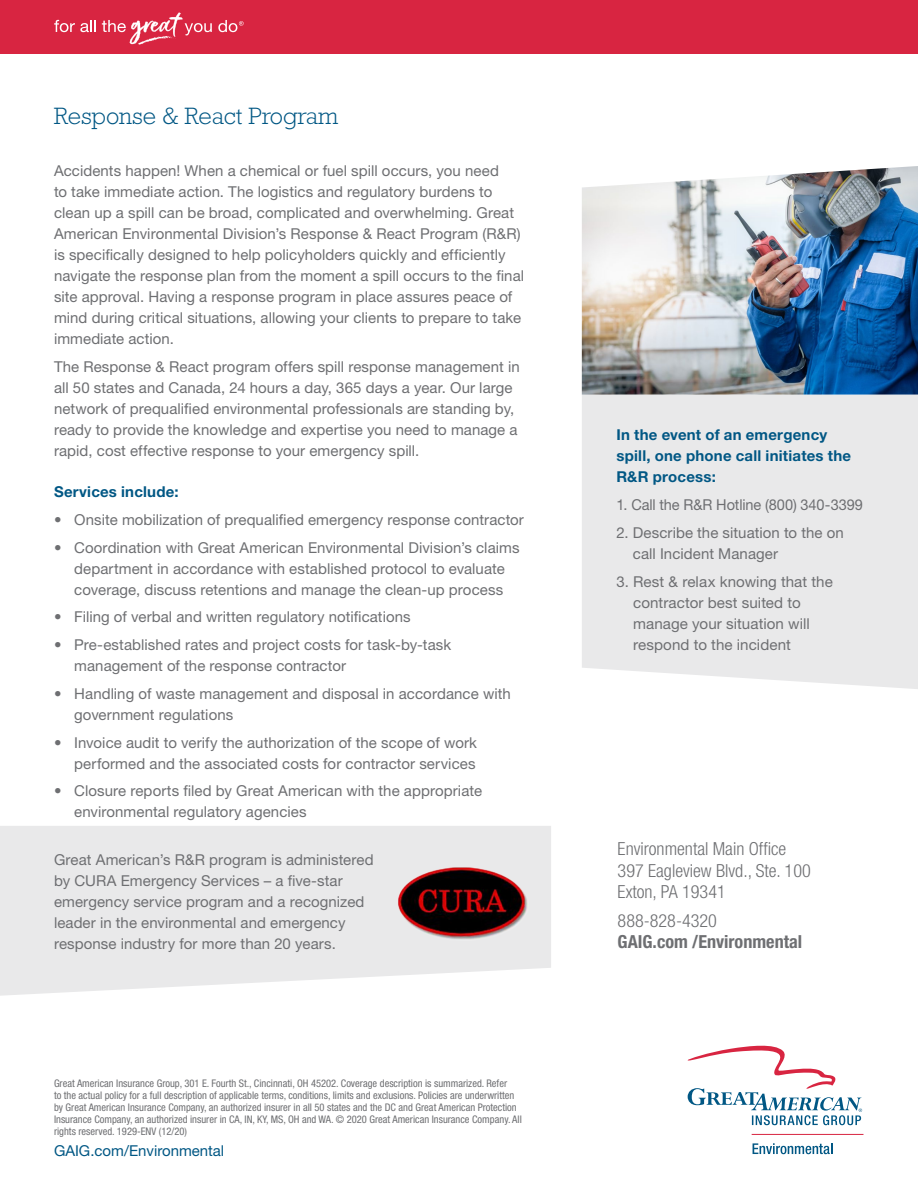
<style>
.page{position:relative;width:918px;height:1188px;background:#fff}
.page>*{position:absolute;margin:0;border:0;box-sizing:border-box;transform-origin:0 0}
.Section_Header{font:300 24px "Rockwell Std";color:#015784}
.Sidebar_Address_Info{font:300 condensed 18px/21.6px "Helvetica Neue LT Std";color:#6e6f72}
.Sidebar_Address_Info-2{font:700 condensed 18px/21.6px "Helvetica Neue LT Std";color:#6e6f72}
.Body_Copy{font:15px/21px "Helvetica Neue LT Std";letter-spacing:.005em;color:#6e6f72}
.Subhead_B__Blue{font:700 15px/21px "Helvetica Neue LT Std";letter-spacing:.015em;color:#015784}
.t1{font:15px "Helvetica Neue LT Std";color:#015784}
.Disclosure{font:condensed 10.5px/12px "Helvetica Neue LT Std";color:#6e6f72}
.s1{font-weight:300}
</style>
<div class="page">
<div style="left:0;top:0;width:918px;height:54px;background:#d82541"></div>
<svg style="left:0;top:826px;width:551px;height:170px;background:#ebebec"></svg>
<div style="left:582px;top:395px;width:336px;height:294px;background:#e9e9ea"></div>
<img style="left:390px;top:859px;width:147px;height:88px">
<img style="left:582px;top:166px;width:336px;height:229px">
<svg style="left:687px;top:1045px;width:175px;height:80px"></svg>
<svg style="left:753px;top:1143px;width:79px;height:11px"></svg>
<hr style="left:752px;top:1134px;width:111px;height:1px;background:#d82541">
<svg style="left:54px;top:20px;width:42px;height:12px"></svg>
<svg style="left:102px;top:13px;width:110px;height:32px"></svg>
<svg style="left:218px;top:20px;width:26px;height:12px"></svg>
<h1 class="Section_Header" style="left:54px;top:103px;width:286px">Response &amp; React Program</h1>
<p class="Body_Copy" style="left:54px;top:160px;width:472px">Accidents happen! When a chemical or fuel spill occurs, you need<br>to take immediate action. The logistics and regulatory burdens to clean up a spill can be broad, complicated and overwhelming. Great American Environmental Division’s Response &amp; React Program (R&amp;R) is specifically designed to help policyholders quickly and efficiently navigate the response plan from the moment a spill occurs to the final site approval. Having a response program in place assures peace of mind during critical situations, allowing your clients to prepare to take immediate action.</p>
<p class="Body_Copy" style="left:54px;top:356px;width:467px">The Response &amp; React program offers spill response management in all 50 states and Canada, 24 hours a day, 365 days a year. Our large network of prequalified environmental professionals are standing by, ready to provide the knowledge and expertise you need to manage a rapid, cost effective response to your emergency spill.</p>
<h2 class="Subhead_B__Blue" style="left:54px;top:481px;width:126px">Services include:</h2>
<p class="Body_Copy" style="left:54px;top:509px;width:471px">• Onsite mobilization of prequalified emergency response contractor</p>
<p class="Body_Copy" style="left:54px;top:537px;width:467px;text-align:center">• Coordination with Great American Environmental Division’s claims department in accordance with established protocol to evaluate coverage, discuss retentions and manage the clean-up process</p>
<p class="Body_Copy" style="left:54px;top:606px;width:358px">• Filing of verbal and written regulatory notifications</p>
<p class="Body_Copy" style="left:74px;top:634px;width:379px;text-indent:-20px">• Pre-established rates and project costs for task-by-task management of the response contractor</p>
<p class="Body_Copy" style="left:74px;top:683px;width:438px;text-indent:-20px">• Handling of waste management and disposal in accordance with government regulations</p>
<p class="Body_Copy" style="left:54px;top:732px;width:424px;text-align:right">• Invoice audit to verify the authorization of the scope of work performed and the associated costs for contractor services</p>
<p class="Body_Copy" style="left:74px;top:780px;width:409px;text-indent:-20px">• Closure reports filed by Great American with the appropriate environmental regulatory agencies</p>
<p class="Body_Copy" style="left:54px;top:849px;width:321px">Great American’s R&amp;R program is administered by CURA Emergency Services – a five-star emergency service program and a recognized leader in the environmental and emergency response industry for more than 20 years.</p>
<p class="Disclosure" style="left:54px;top:1077px;width:469px">Great American Insurance Group, 301 E. Fourth St., Cincinnati, OH 45202. Coverage description is summarized. Refer<br>to the actual policy for a full description of applicable terms, conditions, limits and exclusions. Policies are underwritten by Great American Insurance Company, an authorized insurer in all 50 states and the DC and Great American Protection Insurance Company, an authorized insurer in CA, IN, KY, MS, OH and WA. © 2020 Great American Insurance Company. All rights reserved. 1929-ENV (12/20)</p>
<p class="t1" style="left:54px;top:1142px;width:172px">GAIG.com/Environmental</p>
<h2 class="Subhead_B__Blue" style="left:616px;top:424px;width:236px">In the event of an emergency spill, one phone call initiates the<br>R&amp;R process:</h2>
<p class="Body_Copy" style="left:616px;top:494px;width:248px">1. Call the R&amp;R Hotline (800) 340-3399</p>
<p class="Body_Copy" style="left:633px;top:522px;width:212px;text-indent:-16px">2. Describe the situation to the on call Incident Manager</p>
<p class="Body_Copy" style="left:633px;top:571px;width:201px;text-indent:-17px">3. Rest &amp; relax knowing that the contractor best suited to manage your situation will respond to the incident</p>
<p class="Sidebar_Address_Info" style="left:618px;top:838px;width:195px">Environmental Main Office<br>397 Eagleview Blvd., Ste. 100<br>Exton, PA 19341</p>
<p class="Sidebar_Address_Info-2" style="left:618px;top:909px;width:186px"><span class="s1">888-828-4320<br></span>GAIG.com /Environmental</p>
</div>
